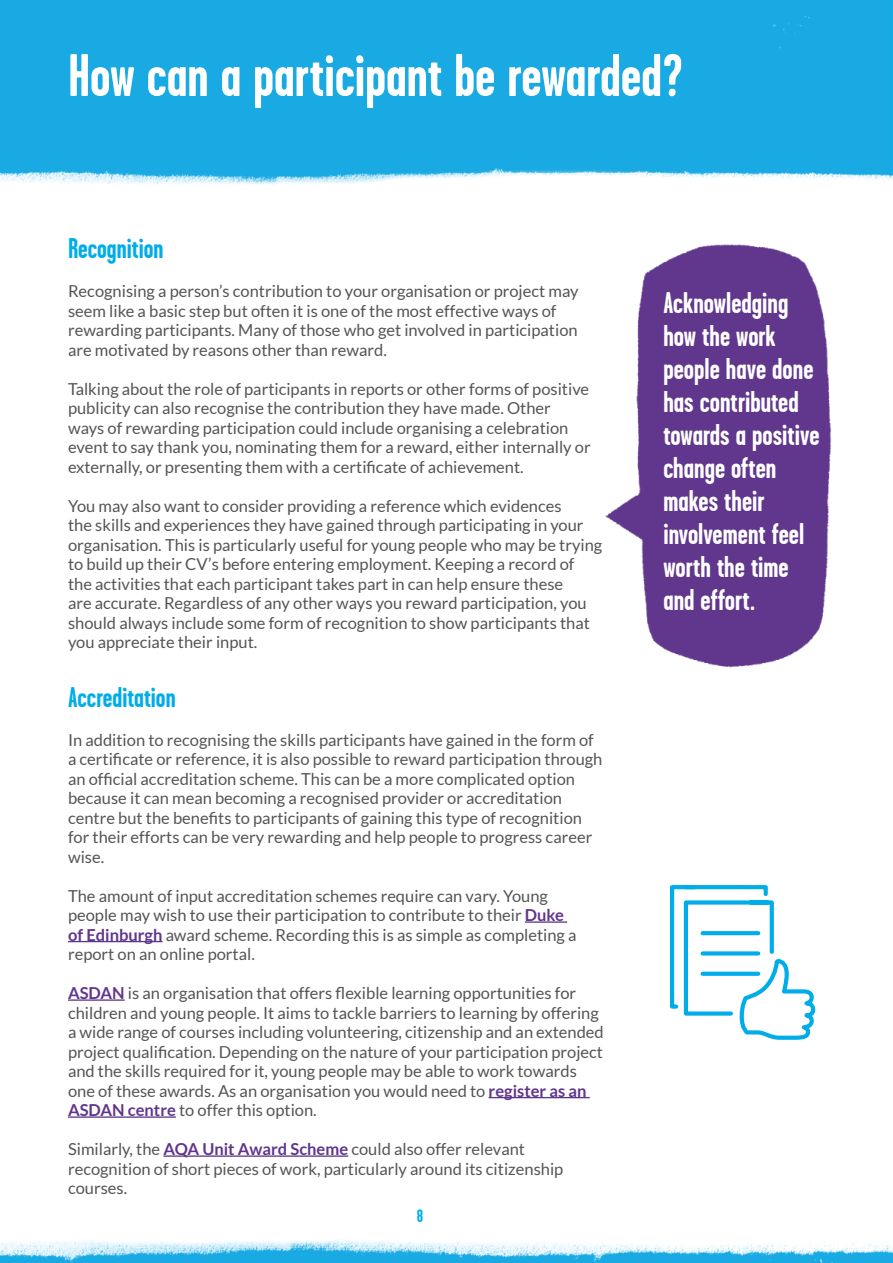
<style>
.page{position:relative;width:893px;height:1263px;background:#fff}
.page>*{position:absolute;margin:0;border:0;box-sizing:border-box;transform-origin:0 0}
.t1{font:700 60px "Garage Gothic";color:#fff}
.t2{font:700 30px/33px "Garage Gothic";color:#fff}
.t3{font:700 28.5px "Garage Gothic";color:#00ade9}
.t4{font:700 18px "Garage Gothic";color:#00ade9}
.t5{font:16.5px/19.5px "Lato";color:#555454}
.s1{font-weight:700;color:#60368c}
</style>
<div class="page">
<div style="left:0;top:0;width:893px;height:185px;background:#19aae3"></div>
<hr style="left:525px;top:921px;width:42px;height:2px;background:#60368c">
<hr style="left:68px;top:941px;width:95px;height:1px;background:#60368c">
<hr style="left:68px;top:999px;width:57px;height:2px;background:#60368c">
<hr style="left:489px;top:1097px;width:101px;height:1px;background:#60368c">
<hr style="left:68px;top:1116px;width:108px;height:2px;background:#60368c">
<hr style="left:163px;top:1155px;width:185px;height:2px;background:#60368c">
<img style="left:605px;top:244px;width:227px;height:424px">
<svg style="left:670px;top:885px;width:145px;height:155px"></svg>
<img style="left:0;top:1240px;width:893px;height:23px">
<h1 class="t1" style="left:68px;top:43px;width:616px">How can a participant be rewarded?</h1>
<h3 class="t3" style="left:68px;top:233px;width:97px">Recognition</h3>
<p class="t5" style="left:68px;top:281px;width:512px">Recognising a person’s contribution to your organisation or project may seem like a basic step but often it is one of the most effective ways of rewarding participants. Many of those who get involved in participation are motivated by reasons other than reward.</p>
<p class="t5" style="left:68px;top:379px;width:524px">Talking about the role of participants in reports or other forms of positive publicity can also recognise the contribution they have made. Other ways of rewarding participation could include organising a celebration event to say thank you, nominating them for a reward, either internally or externally, or presenting them with a certificate of achievement.</p>
<p class="t5" style="left:68px;top:496px;width:536px">You may also want to consider providing a reference which evidences<br>the skills and experiences they have gained through participating in your organisation. This is particularly useful for young people who may be trying to build up their CV’s before entering employment. Keeping a record of the activities that each participant takes part in can help ensure these<br>are accurate. Regardless of any other ways you reward participation, you should always include some form of recognition to show participants that you appreciate their input.</p>
<h3 class="t3" style="left:68px;top:681px;width:109px">Accreditation</h3>
<p class="t5" style="left:68px;top:730px;width:536px">In addition to recognising the skills participants have gained in the form of a certificate or reference, it is also possible to reward participation through an official accreditation scheme. This can be a more complicated option because it can mean becoming a recognised provider or accreditation centre but the benefits to participants of gaining this type of recognition for their efforts can be very rewarding and help people to progress career wise.</p>
<p class="t5" style="left:68px;top:886px;width:510px">The amount of input accreditation schemes require can vary. Young people may wish to use their participation to contribute to their <span class="s1">Duke of Edinburgh</span> award scheme. Recording this is as simple as completing a report on an online portal.</p>
<p class="t5" style="left:68px;top:983px;width:537px"><span class="s1">ASDAN</span> is an organisation that offers flexible learning opportunities for children and young people. It aims to tackle barriers to learning by offering a wide range of courses including volunteering, citizenship and an extended project qualification. Depending on the nature of your participation project and the skills required for it, young people may be able to work towards one of these awards. As an organisation you would need to <span class="s1">register as an ASDAN centre</span> to offer this option.</p>
<p class="t5" style="left:68px;top:1139px;width:497px">Similarly, the <span class="s1">AQA Unit Award Scheme</span> could also offer relevant recognition of short pieces of work, particularly around its citizenship courses.</p>
<p class="t4" style="left:417px;top:1206px;width:8px">8</p>
<h2 class="t2" style="left:663px;top:286px;width:158px">Acknowledging how the work people have done has contributed towards a positive change often makes their involvement feel worth the time and effort.</h2>
</div>
